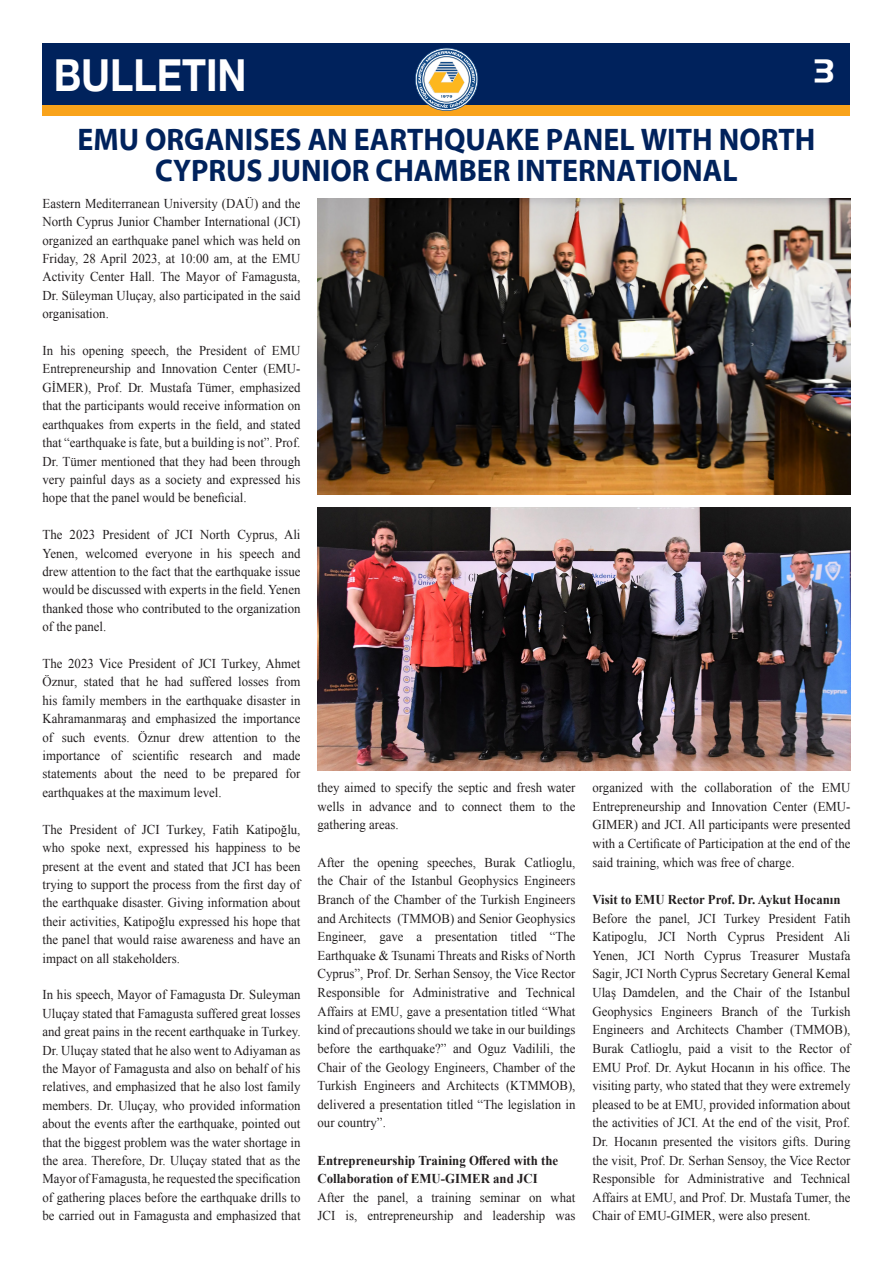
<style>
.page{position:relative;width:893px;height:1263px;background:#fff}
.page>*{position:absolute;margin:0;border:0;box-sizing:border-box;transform-origin:0 0}
.t1{font:700 44.1px "Helvetica Neue EMU";color:#fff;scale:.89 1}
.t2{font:700 31.5px/31.5px "Myriad EMU";color:#00225c;text-align:center;scale:.95 1}
.t3{font:31.5px "Handel EMU";color:#fff}
.t4{font:13.5px/18.5px "Times New Roman";color:#231f20;text-align:justify;scale:.95 1}
.t5{font:700 13.5px/18.6px "Times New Roman";color:#231f20;scale:.95 1}
</style>
<div class="page">
<div style="left:43px;top:43px;width:807px;height:72px;background:#f9a31b"></div>
<div style="left:43px;top:43px;width:807px;height:61px;background:#00225c"></div>
<svg style="left:415px;top:48px;width:63px;height:63px"></svg>
<img style="left:317px;top:198px;width:533px;height:296px">
<img style="left:317px;top:507px;width:533px;height:263px">
<p class="t1" style="left:54px;top:48px;width:218px">BULLETIN</p>
<p class="t3" style="left:814px;top:52px;width:21px">3</p>
<p class="t2" style="left:78px;top:124px;width:778px">EMU ORGANISES AN EARTHQUAKE PANEL WITH NORTH<br>CYPRUS JUNIOR CHAMBER INTERNATIONAL</p>
<p class="t4" style="left:43px;top:194px;width:273px">Eastern Mediterranean University (DAÜ) and the North Cyprus Junior Chamber International (JCI) organized an earthquake panel which was held on Friday, 28 April 2023, at 10:00 am, at the EMU Activity Center Hall. The Mayor of Famagusta, Dr. Süleyman Uluçay, also participated in the said organisation.</p>
<p class="t4" style="left:43px;top:341px;width:273px">In his opening speech, the President of EMU Entrepreneurship and Innovation Center (EMU-GİMER), Prof. Dr. Mustafa Tümer, emphasized that the participants would receive information on earthquakes from experts in the field, and stated that “earthquake is fate, but a building is not”. Prof.<br>Dr. Tümer mentioned that they had been through very painful days as a society and expressed his hope that the panel would be beneficial.</p>
<p class="t4" style="left:43px;top:525px;width:273px">The 2023 President of JCI North Cyprus, Ali Yenen, welcomed everyone in his speech and drew attention to the fact that the earthquake issue would be discussed with experts in the field. Yenen thanked those who contributed to the organization of the panel.</p>
<p class="t4" style="left:43px;top:654px;width:273px">The 2023 Vice President of JCI Turkey, Ahmet Öznur, stated that he had suffered losses from his family members in the earthquake disaster in Kahramanmaraş and emphasized the importance of such events. Öznur drew attention to the importance of scientific research and made statements about the need to be prepared for earthquakes at the maximum level.</p>
<p class="t4" style="left:43px;top:820px;width:273px">The President of JCI Turkey, Fatih Katipoğlu, who spoke next, expressed his happiness to be present at the event and stated that JCI has been trying to support the process from the first day of the earthquake disaster. Giving information about their activities, Katipoğlu expressed his hope that the panel that would raise awareness and have an impact on all stakeholders.</p>
<p class="t4" style="left:43px;top:985px;width:273px">In his speech, Mayor of Famagusta Dr. Suleyman Uluçay stated that Famagusta suffered great losses and great pains in the recent earthquake in Turkey.<br>Dr. Uluçay stated that he also went to Adiyaman as the Mayor of Famagusta and also on behalf of his relatives, and emphasized that he also lost family members. Dr. Uluçay, who provided information about the events after the earthquake, pointed out that the biggest problem was the water shortage in the area. Therefore, Dr. Uluçay stated that as the Mayor of Famagusta, he requested the specification of gathering places before the earthquake drills to be carried out in Famagusta and emphasized that</p>
<p class="t4" style="left:317px;top:778px;width:273px">they aimed to specify the septic and fresh water wells in advance and to connect them to the gathering areas.</p>
<p class="t4" style="left:317px;top:853px;width:273px">After the opening speeches, Burak Catlioglu, the Chair of the Istanbul Geophysics Engineers Branch of the Chamber of the Turkish Engineers and Architects (TMMOB) and Senior Geophysics Engineer, gave a presentation titled “The Earthquake &amp; Tsunami Threats and Risks of North Cyprus”, Prof. Dr. Serhan Sensoy, the Vice Rector Responsible for Administrative and Technical Affairs at EMU, gave a presentation titled “What kind of precautions should we take in our buildings before the earthquake?” and Oguz Vadilili, the Chair of the Geology Engineers, Chamber of the Turkish Engineers and Architects (KTMMOB), delivered a presentation titled “The legislation in our country”.</p>
<p class="t5" style="left:317px;top:1150px;width:255px">Entrepreneurship Training Offered with the<br>Collaboration of EMU-GIMER and JCI</p>
<p class="t4" style="left:317px;top:1188px;width:273px">After the panel, a training seminar on what<br>JCI is, entrepreneurship and leadership was</p>
<p class="t4" style="left:592px;top:778px;width:273px">organized with the collaboration of the EMU Entrepreneurship and Innovation Center (EMU-GIMER) and JCI. All participants were presented with a Certificate of Participation at the end of the said training, which was free of charge.</p>
<p class="t5" style="left:592px;top:890px;width:263px">Visit to EMU Rector Prof. Dr. Aykut Hocanın</p>
<p class="t4" style="left:592px;top:908px;width:273px">Before the panel, JCI Turkey President Fatih Katipoglu, JCI North Cyprus President Ali Yenen, JCI North Cyprus Treasurer Mustafa Sagir, JCI North Cyprus Secretary General Kemal Ulaş Damdelen, and the Chair of the Istanbul Geophysics Engineers Branch of the Turkish Engineers and Architects Chamber (TMMOB), Burak Catlioglu, paid a visit to the Rector of EMU Prof. Dr. Aykut Hocanın in his office. The visiting party, who stated that they were extremely pleased to be at EMU, provided information about the activities of JCI. At the end of the visit, Prof.<br>Dr. Hocanın presented the visitors gifts. During the visit, Prof. Dr. Serhan Sensoy, the Vice Rector Responsible for Administrative and Technical Affairs at EMU, and Prof. Dr. Mustafa Tumer, the Chair of EMU-GIMER, were also present.</p>
</div>
